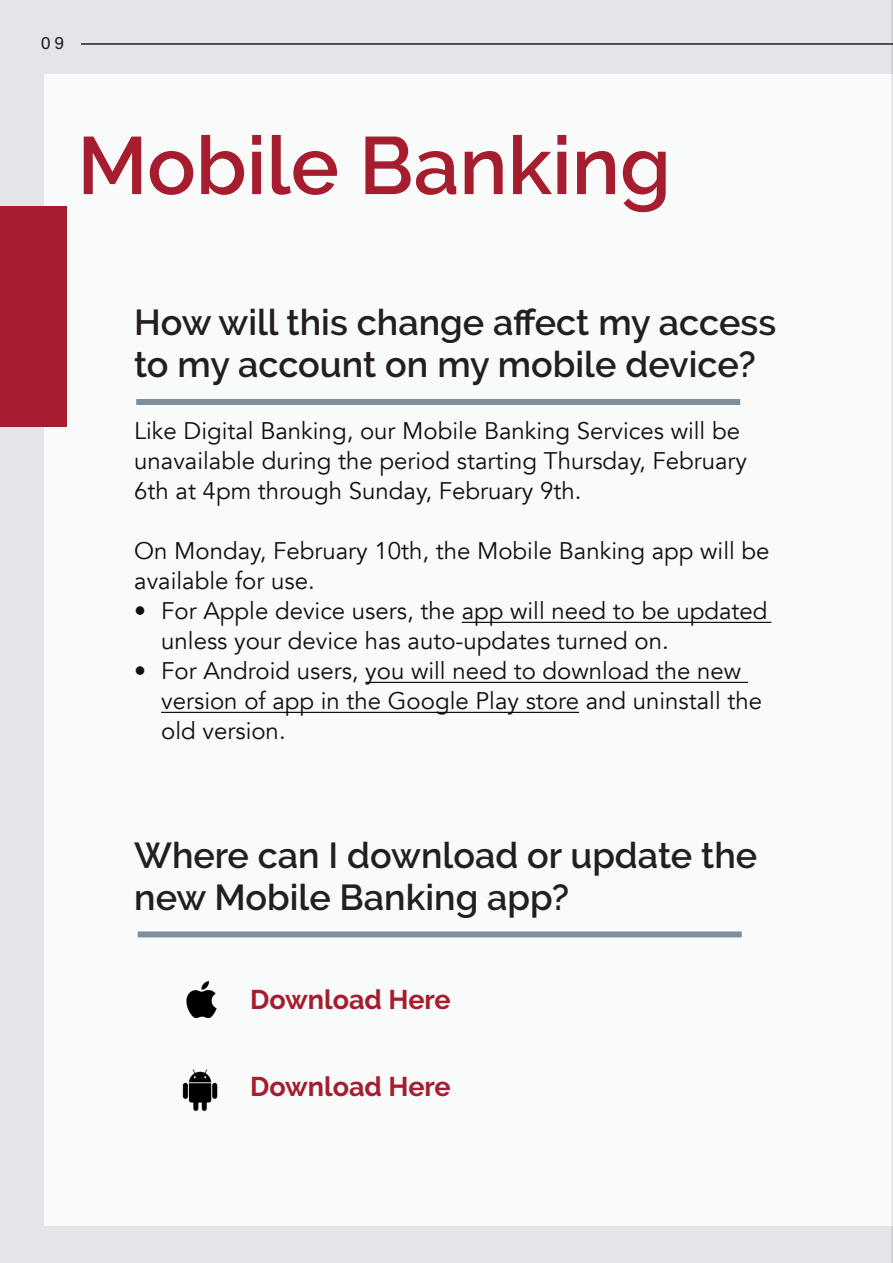
<style>
.page{position:relative;width:893px;height:1263px;background:#e5e5e9}
.page>*{position:absolute;margin:0;border:0;box-sizing:border-box;transform-origin:0 0}
.TOC_-_Left{font:600 81px "Raleway";color:#a51d2f}
.TOC_-_Left-2{font:600 36px/42px "Raleway";color:#231f20}
.Body_01_-_Left{font:700 27px "Raleway";color:#a51d2e}
.Body_01_-_Left-2{font:24px/30px "Avenir";color:#0e120f}
.t1{font:18px "Acumin Pro";color:#231f20}
</style>
<div class="page">
<div style="left:45px;top:74px;width:848px;height:1152px;background:#f9fafa"></div>
<hr style="left:81px;top:43px;width:812px;height:2px;background:#231f20">
<div style="left:0;top:207px;width:66px;height:220px;background:#a51d2f"></div>
<div style="left:136px;top:399px;width:604px;height:6px;background:#7f909c"></div>
<div style="left:138px;top:931px;width:604px;height:6px;background:#7f909c"></div>
<hr style="left:462px;top:622px;width:309px;height:1px;background:#0e120f">
<hr style="left:365px;top:682px;width:383px;height:1px;background:#0e120f">
<hr style="left:161px;top:712px;width:418px;height:1px;background:#0e120f">
<img style="left:182px;top:1069px;width:36px;height:42px">
<img style="left:186px;top:981px;width:31px;height:36px">
<hr style="left:891px;top:0;width:2px;height:1263px;background:#0e120f">
<p class="t1" style="left:41px;top:30px;width:25px">09</p>
<p class="TOC_-_Left" style="left:77px;top:119px;width:595px">Mobile Banking</p>
<p class="TOC_-_Left-2" style="left:134px;top:301px;width:643px">How will this change affect my access to my account on my mobile device?</p>
<p class="Body_01_-_Left-2" style="left:134px;top:416px;width:614px">Like Digital Banking, our Mobile Banking Services will be unavailable during the period starting Thursday, February<br>6th at 4pm through Sunday, February 9th.</p>
<p class="Body_01_-_Left-2" style="left:134px;top:536px;width:637px">On Monday, February 10th, the Mobile Banking app will be available for use.</p>
<p class="Body_01_-_Left-2" style="left:161px;top:596px;width:608px;text-indent:-27px">• For Apple device users, the app will need to be updated unless your device has auto-updates turned on.</p>
<p class="Body_01_-_Left-2" style="left:161px;top:656px;width:602px;text-indent:-27px">• For Android users, you will need to download the new version of app in the Google Play store and uninstall the old version.</p>
<p class="TOC_-_Left-2" style="left:134px;top:835px;width:624px">Where can I download or update the new Mobile Banking app?</p>
<p class="Body_01_-_Left" style="left:250px;top:984px;width:202px">Download Here</p>
<p class="Body_01_-_Left" style="left:250px;top:1071px;width:202px">Download Here</p>
</div>
